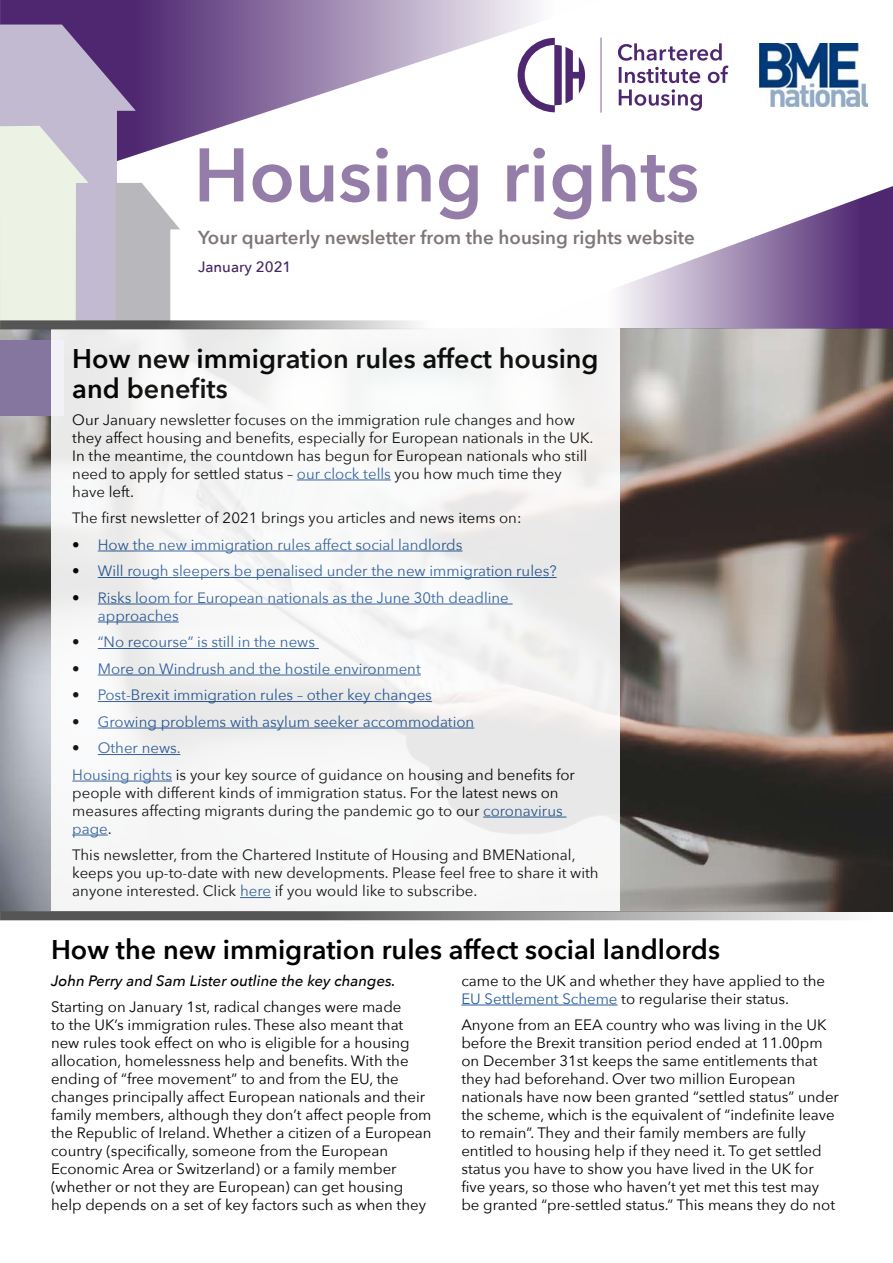
<style>
.page{position:relative;width:893px;height:1263px;background:#fff}
.page>*{position:absolute;margin:0;border:0;box-sizing:border-box;transform-origin:0 0}
.t1{font:600 75px "Avenir Next";color:#957daa}
.t2{font:600 27px/30px "Avenir Next";color:#000}
.t3{font:600 18.75px "Avenir Next";color:#7f7776}
.t4{font:15px/18px "Avenir Next";color:#000}
.t5{font:15px/18px "Avenir Next";color:#275b9b}
.t6{font:italic 500 15px "Avenir Next";color:#000}
.t7{font:500 15px "Avenir Next";color:#442563}
.s1{color:#275b9b}
.s2{color:#000}
</style>
<div class="page">
<img style="left:0;top:329px;width:893px;height:582px">
<svg style="left:0;top:0;width:602px;height:141px"></svg>
<svg style="left:548px;top:186px;width:345px;height:143px"></svg>
<svg style="left:619px;top:89px;width:83px;height:22px"></svg>
<svg style="left:618px;top:43px;width:110px;height:40px"></svg>
<svg style="left:518px;top:38px;width:67px;height:74px"></svg>
<svg style="left:601px;top:38px;width:1px;height:75px"></svg>
<img style="left:759px;top:44px;width:109px;height:62px">
<svg style="left:0;top:25px;width:180px;height:295px;background:#bcb4c5"></svg>
<div style="left:0;top:341px;width:63px;height:75px;background:#8576a0"></div>
<svg style="left:0;top:911px;width:893px;height:9px;background:#8a898a"></svg>
<div style="left:51px;top:329px;width:569px;height:582px;background:linear-gradient(to right,#f4f4f5,#f2f2f1)"></div>
<hr style="left:297px;top:480px;width:94px;height:1px;background:#275b9b">
<hr style="left:98px;top:551px;width:364px;height:1px;background:#275b9b">
<hr style="left:98px;top:577px;width:459px;height:1px;background:#275b9b">
<hr style="left:98px;top:604px;width:415px;height:1px;background:#275b9b">
<hr style="left:98px;top:622px;width:81px;height:1px;background:#275b9b">
<hr style="left:98px;top:648px;width:221px;height:1px;background:#275b9b">
<hr style="left:98px;top:675px;width:323px;height:1px;background:#275b9b">
<hr style="left:98px;top:701px;width:334px;height:1px;background:#275b9b">
<hr style="left:98px;top:728px;width:376px;height:1px;background:#275b9b">
<hr style="left:98px;top:754px;width:82px;height:1px;background:#275b9b">
<hr style="left:72px;top:781px;width:100px;height:1px;background:#275b9b">
<hr style="left:483px;top:817px;width:83px;height:1px;background:#275b9b">
<hr style="left:72px;top:835px;width:36px;height:1px;background:#275b9b">
<hr style="left:240px;top:897px;width:31px;height:1px;background:#275b9b">
<svg style="left:0;top:320px;width:426px;height:9px;background:#8d8d8d"></svg>
<hr style="left:461px;top:1004px;width:157px;height:1px;background:#275b9b">
<h1 class="t1" style="left:194px;top:111px;width:507px">Housing rights</h1>
<p class="t3" style="left:198px;top:222px;width:498px">Your quarterly newsletter from the housing rights website</p>
<p class="t7" style="left:198px;top:254px;width:95px">January 2021</p>
<h2 class="t2" style="left:72px;top:343px;width:528px">How new immigration rules affect housing and benefits</h2>
<p class="t4" style="left:72px;top:410px;width:523px">Our January newsletter focuses on the immigration rule changes and how they affect housing and benefits, especially for European nationals in the UK.<br>In the meantime, the countdown has begun for European nationals who still need to apply for settled status – <span class="s1">our clock tells</span> you how much time they have left.</p>
<p class="t4" style="left:72px;top:508px;width:451px">The first newsletter of 2021 brings you articles and news items on:</p>
<p class="t5" style="left:72px;top:535px;width:392px"><span class="s2">•</span> How the new immigration rules affect social landlords</p>
<p class="t5" style="left:72px;top:561px;width:486px"><span class="s2">•</span> Will rough sleepers be penalised under the new immigration rules?</p>
<p class="t5" style="left:98px;top:588px;width:413px;text-indent:-26px"><span class="s2">•</span> Risks loom for European nationals as the June 30th deadline approaches</p>
<p class="t5" style="left:72px;top:632px;width:244px"><span class="s2">•</span> “No recourse” is still in the news</p>
<p class="t5" style="left:72px;top:659px;width:350px"><span class="s2">•</span> More on Windrush and the hostile environment</p>
<p class="t5" style="left:72px;top:685px;width:361px"><span class="s2">•</span> Post-Brexit immigration rules – other key changes</p>
<p class="t5" style="left:72px;top:712px;width:403px"><span class="s2">•</span> Growing problems with asylum seeker accommodation</p>
<p class="t4" style="left:72px;top:734px;width:504px;line-height:26.5px">• <span class="s1">Other news.<br>Housing rights</span> is your key source of guidance on housing and benefits for</p>
<p class="t4" style="left:72px;top:783px;width:492px">people with different kinds of immigration status. For the latest news on measures affecting migrants during the pandemic go to our <span class="s1">coronavirus page</span>.</p>
<p class="t4" style="left:72px;top:845px;width:528px">This newsletter, from the Chartered Institute of Housing and BMENational, keeps you up-to-date with new developments. Please feel free to share it with anyone interested. Click <span class="s1">here</span> if you would like to subscribe.</p>
<h2 class="t2" style="left:51px;top:934px;width:670px">How the new immigration rules affect social landlords</h2>
<p class="t6" style="left:51px;top:968px;width:346px">John Perry and Sam Lister outline the key changes.</p>
<p class="t4" style="left:51px;top:997px;width:382px">Starting on January 1st, radical changes were made<br>to the UK’s immigration rules. These also meant that new rules took effect on who is eligible for a housing allocation, homelessness help and benefits. With the ending of “free movement” to and from the EU, the changes principally affect European nationals and their family members, although they don’t affect people from the Republic of Ireland. Whether a citizen of a European country (specifically, someone from the European Economic Area or Switzerland) or a family member (whether or not they are European) can get housing help depends on a set of key factors such as when they</p>
<p class="t4" style="left:461px;top:971px;width:365px">came to the UK and whether they have applied to the<br><span class="s1">EU Settlement Scheme</span> to regularise their status.</p>
<p class="t4" style="left:461px;top:1015px;width:379px">Anyone from an EEA country who was living in the UK before the Brexit transition period ended at 11.00pm on December 31st keeps the same entitlements that they had beforehand. Over two million European nationals have now been granted “settled status” under the scheme, which is the equivalent of “indefinite leave to remain”. They and their family members are fully entitled to housing help if they need it. To get settled status you have to show you have lived in the UK for five years, so those who haven’t yet met this test may be granted “pre-settled status.” This means they do not</p>
</div>
